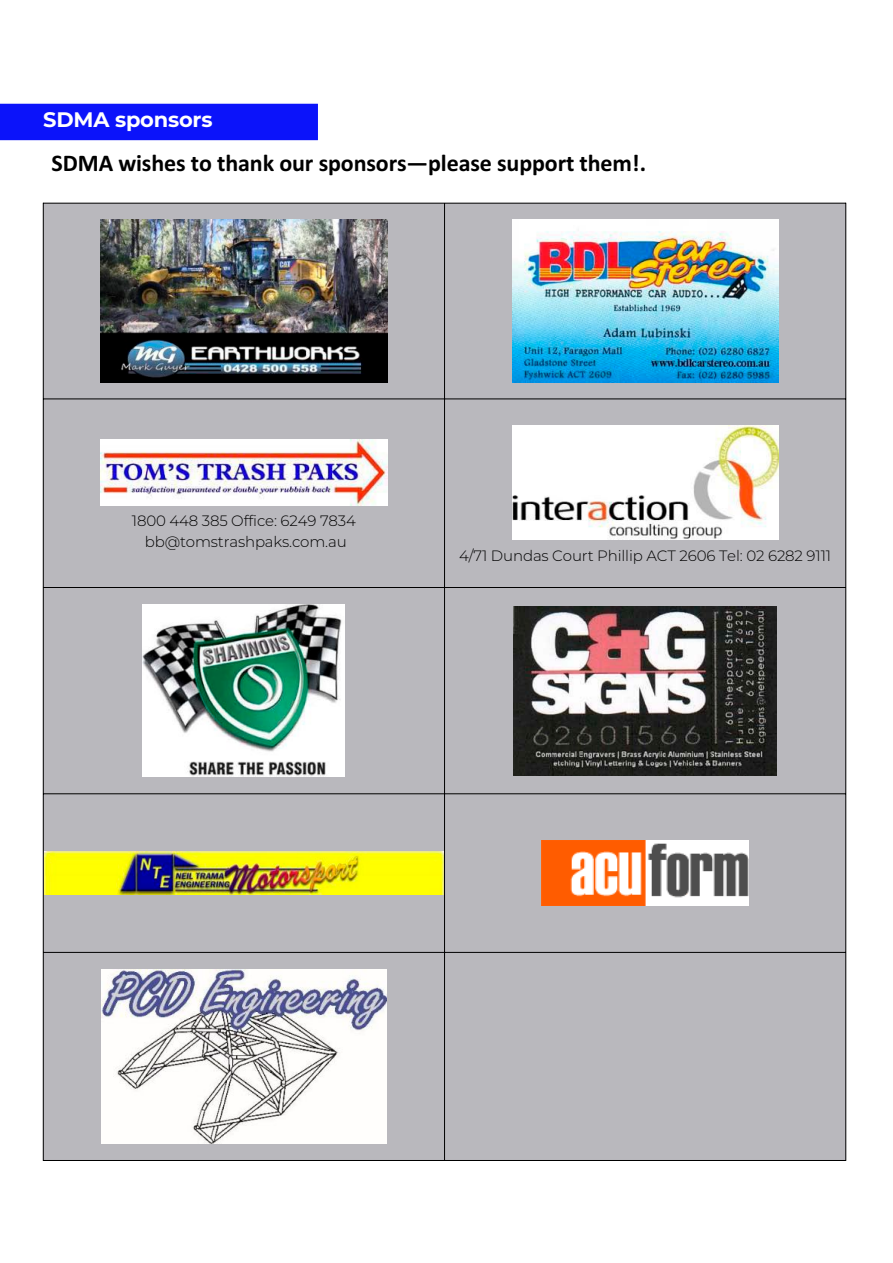
<style>
.page{position:relative;width:893px;height:1263px;background:#fff}
.page>*{position:absolute;margin:0;border:0;box-sizing:border-box;transform-origin:0 0}
.t1{font:700 24px "Calibri";letter-spacing:-.005em;color:#000}
.t2{font:700 21px "Montserrat";letter-spacing:-.01em;color:#fff}
.t3{font:300 15px/21px "Montserrat";letter-spacing:-.01em;color:#000;text-align:center}
</style>
<div class="page">
<div style="left:0;top:103px;width:318px;height:38px;background:#0b13fa"></div>
<div style="left:43px;top:203px;width:803px;height:957px;background:#b9b8bd"></div>
<hr style="left:43px;top:203px;width:1px;height:958px;background:#000">
<hr style="left:845px;top:203px;width:1px;height:958px;background:#000">
<hr style="left:444px;top:203px;width:1px;height:957px;background:#000">
<hr style="left:43px;top:203px;width:803px;height:1px;background:#000">
<hr style="left:43px;top:398px;width:803px;height:1px;background:#000">
<hr style="left:43px;top:587px;width:803px;height:1px;background:#000">
<hr style="left:43px;top:793px;width:803px;height:1px;background:#000">
<hr style="left:43px;top:952px;width:803px;height:1px;background:#000">
<hr style="left:43px;top:1160px;width:803px;height:1px;background:#000">
<img style="left:100px;top:220px;width:288px;height:162px">
<img style="left:512px;top:220px;width:266px;height:162px">
<img style="left:100px;top:439px;width:288px;height:66px">
<img style="left:512px;top:426px;width:266px;height:114px">
<img style="left:143px;top:605px;width:202px;height:172px">
<img style="left:514px;top:606px;width:262px;height:169px">
<img style="left:542px;top:841px;width:207px;height:64px">
<img style="left:102px;top:969px;width:284px;height:174px">
<img style="left:45px;top:851px;width:398px;height:43px">
<h2 class="t2" style="left:43px;top:106px;width:171px">SDMA sponsors</h2>
<h1 class="t1" style="left:52px;top:154px;width:596px">SDMA wishes to thank our sponsors—please support them!.</h1>
<p class="t3" style="left:132px;top:510px;width:226px">1800 448 385 Office: 6249 7834 bb@tomstrashpaks.com.au</p>
<p class="t3" style="left:459px;top:545px;width:373px">4/71 Dundas Court Phillip ACT 2606 Tel: 02 6282 9111</p>
</div>
